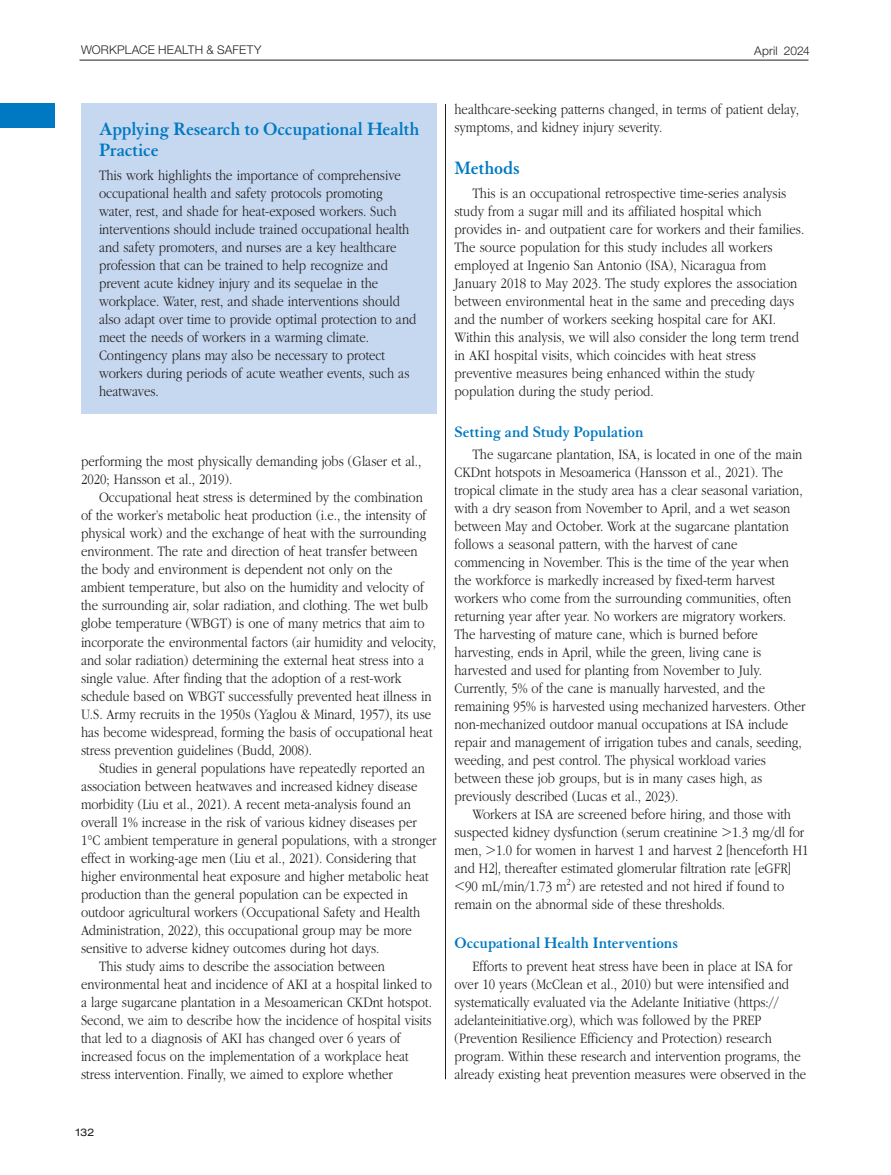
<style>
.page{position:relative;width:891px;height:1175px;background:#fff}
.page>*{position:absolute;margin:0;border:0;box-sizing:border-box;transform-origin:0 0}
.t1{font:700 19.5px/21px "Granjon LT Std";letter-spacing:-.01em;color:#0079c2}
.t2{font:700 16.5px "Granjon LT Std";color:#0079c2}
.t3{font:300 15px/18px "ITC Garamond Std";color:#231f20;scale:.85 1}
.t4{font:300 12px "Helvetica Neue LT Std";letter-spacing:.015em;color:#231f20}
.t5{font:expanded 10.5px "Helvetica Neue LT Std";color:#231f20}
.t6{font:300 9.75px "ITC Garamond Std";color:#231f20;scale:.85 1}
</style>
<div class="page">
<hr style="left:80px;top:60px;width:728px;height:1px;background:#231f20">
<div style="left:0;top:104px;width:55px;height:24px;background:#0079c2"></div>
<hr style="left:445px;top:104px;width:1px;height:975px;background:#231f20">
<div style="left:81px;top:104px;width:355px;height:310px;background:#c6d8ef"></div>
<p class="t4" style="left:81px;top:42px;width:182px">WORKPLACE HEALTH &amp; SAFETY</p>
<p class="t4" style="left:754px;top:43px;width:57px">APRIL 2024</p>
<h1 class="t1" style="left:99px;top:118px;width:322px">Applying Research to Occupational Health<br>Practice</h1>
<p class="t3" style="left:99px;top:166px;width:375px">This work highlights the importance of comprehensive occupational health and safety protocols promoting water, rest, and shade for heat-exposed workers. Such interventions should include trained occupational health and safety promoters, and nurses are a key healthcare profession that can be trained to help recognize and prevent acute kidney injury and its sequelae in the workplace. Water, rest, and shade interventions should also adapt over time to provide optimal protection to and meet the needs of workers in a warming climate.<br>Contingency plans may also be necessary to protect workers during periods of acute weather events, such as heatwaves.</p>
<p class="t3" style="left:81px;top:453px;width:402px">performing the most physically demanding jobs (Glaser et al.,<br>2020; Hansson et al., 2019).</p>
<p class="t3" style="left:81px;top:489px;width:419px;text-indent:18px">Occupational heat stress is determined by the combination of the worker’s metabolic heat production (i.e., the intensity of physical work) and the exchange of heat with the surrounding environment. The rate and direction of heat transfer between the body and environment is dependent not only on the ambient temperature, but also on the humidity and velocity of the surrounding air, solar radiation, and clothing. The wet bulb globe temperature (WBGT) is one of many metrics that aim to incorporate the environmental factors (air humidity and velocity, and solar radiation) determining the external heat stress into a single value. After finding that the adoption of a rest-work schedule based on WBGT successfully prevented heat illness in U.S. Army recruits in the 1950s (Yaglou &amp; Minard, 1957), its use has become widespread, forming the basis of occupational heat stress prevention guidelines (Budd, 2008).</p>
<p class="t3" style="left:99px;top:759px;width:385px">Studies in general populations have repeatedly reported an</p>
<p class="t3" style="left:81px;top:777px;width:397px">association between heatwaves and increased kidney disease</p>
<p class="t3" style="left:81px;top:795px;width:390px">morbidity (Liu et al., 2021). A recent meta-analysis found an</p>
<p class="t3" style="left:81px;top:813px;width:396px">overall 1% increase in the risk of various kidney diseases per</p>
<p class="t3" style="left:81px;top:831px;width:420px">1°C ambient temperature in general populations, with a stronger</p>
<p class="t3" style="left:81px;top:849px;width:396px">effect in working-age men (Liu et al., 2021). Considering that</p>
<p class="t3" style="left:81px;top:867px;width:411px">higher environmental heat exposure and higher metabolic heat</p>
<p class="t3" style="left:81px;top:885px;width:386px">production than the general population can be expected in</p>
<p class="t3" style="left:81px;top:903px;width:401px">outdoor agricultural workers (Occupational Safety and Health</p>
<p class="t3" style="left:81px;top:921px;width:391px">Administration, 2022), this occupational group may be more</p>
<p class="t3" style="left:81px;top:939px;width:353px">sensitive to adverse kidney outcomes during hot days.</p>
<p class="t3" style="left:99px;top:957px;width:338px">This study aims to describe the association between</p>
<p class="t3" style="left:81px;top:975px;width:414px">environmental heat and incidence of AKI at a hospital linked to</p>
<p class="t3" style="left:81px;top:993px;width:414px">a large sugarcane plantation in a Mesoamerican CKDnt hotspot.</p>
<p class="t3" style="left:81px;top:1011px;width:414px">Second, we aim to describe how the incidence of hospital visits</p>
<p class="t3" style="left:81px;top:1029px;width:378px">that led to a diagnosis of AKI has changed over 6 years of</p>
<p class="t3" style="left:81px;top:1047px;width:387px">increased focus on the implementation of a workplace heat</p>
<p class="t3" style="left:81px;top:1065px;width:369px">stress intervention. Finally, we aimed to explore whether</p>
<p class="t3" style="left:454px;top:101px;width:407px">healthcare-seeking patterns changed, in terms of patient delay, symptoms, and kidney injury severity.</p>
<h1 class="t1" style="left:454px;top:157px;width:67px">Methods</h1>
<p class="t3" style="left:454px;top:185px;width:413px;text-indent:18px">This is an occupational retrospective time-series analysis study from a sugar mill and its affiliated hospital which provides in- and outpatient care for workers and their families.<br>The source population for this study includes all workers employed at Ingenio San Antonio (ISA), Nicaragua from January 2018 to May 2023. The study explores the association between environmental heat in the same and preceding days and the number of workers seeking hospital care for AKI.<br>Within this analysis, we will also consider the long term trend in AKI hospital visits, which coincides with heat stress preventive measures being enhanced within the study population during the study period.</p>
<p class="t2" style="left:454px;top:422px;width:191px">Setting and Study Population</p>
<p class="t3" style="left:454px;top:446px;width:414px;text-indent:18px">The sugarcane plantation, ISA, is located in one of the main CKDnt hotspots in Mesoamerica (Hansson et al., 2021). The tropical climate in the study area has a clear seasonal variation, with a dry season from November to April, and a wet season between May and October. Work at the sugarcane plantation follows a seasonal pattern, with the harvest of cane commencing in November. This is the time of the year when the workforce is markedly increased by fixed-term harvest workers who come from the surrounding communities, often returning year after year. No workers are migratory workers.<br>The harvesting of mature cane, which is burned before harvesting, ends in April, while the green, living cane is harvested and used for planting from November to July.<br>Currently, 5% of the cane is manually harvested, and the remaining 95% is harvested using mechanized harvesters. Other non-mechanized outdoor manual occupations at ISA include repair and management of irrigation tubes and canals, seeding, weeding, and pest control. The physical workload varies between these job groups, but is in many cases high, as previously described (Lucas et al., 2023).</p>
<p class="t3" style="left:472px;top:806px;width:376px">Workers at ISA are screened before hiring, and those with</p>
<p class="t3" style="left:454px;top:824px;width:413px">suspected kidney dysfunction (serum creatinine 1.3 mg/dl for</p>
<p class="t3" style="left:454px;top:842px;width:418px">men, 1.0 for women in harvest 1 and harvest 2 [henceforth H1</p>
<p class="t3" style="left:454px;top:860px;width:397px">and H2], thereafter estimated glomerular filtration rate [eGFR]</p>
<p class="t3" style="left:465px;top:878px;width:377px">90 mL/min/1.73 m ) are retested and not hired if found to</p>
<p class="t6" style="left:567px;top:876px;width:6px">2</p>
<p class="t3" style="left:454px;top:896px;width:320px">remain on the abnormal side of these thresholds.</p>
<p class="t2" style="left:454px;top:934px;width:225px">Occupational Health Interventions</p>
<p class="t3" style="left:454px;top:957px;width:415px;text-indent:18px">Efforts to prevent heat stress have been in place at ISA for over 10 years (McClean et al., 2010) but were intensified and systematically evaluated via the Adelante Initiative (https:// adelanteinitiative.org), which was followed by the PREP (Prevention Resilience Efficiency and Protection) research program. Within these research and intervention programs, the already existing heat prevention measures were observed in the</p>
<p class="t5" style="left:76px;top:1125px;width:20px">132</p>
</div>
